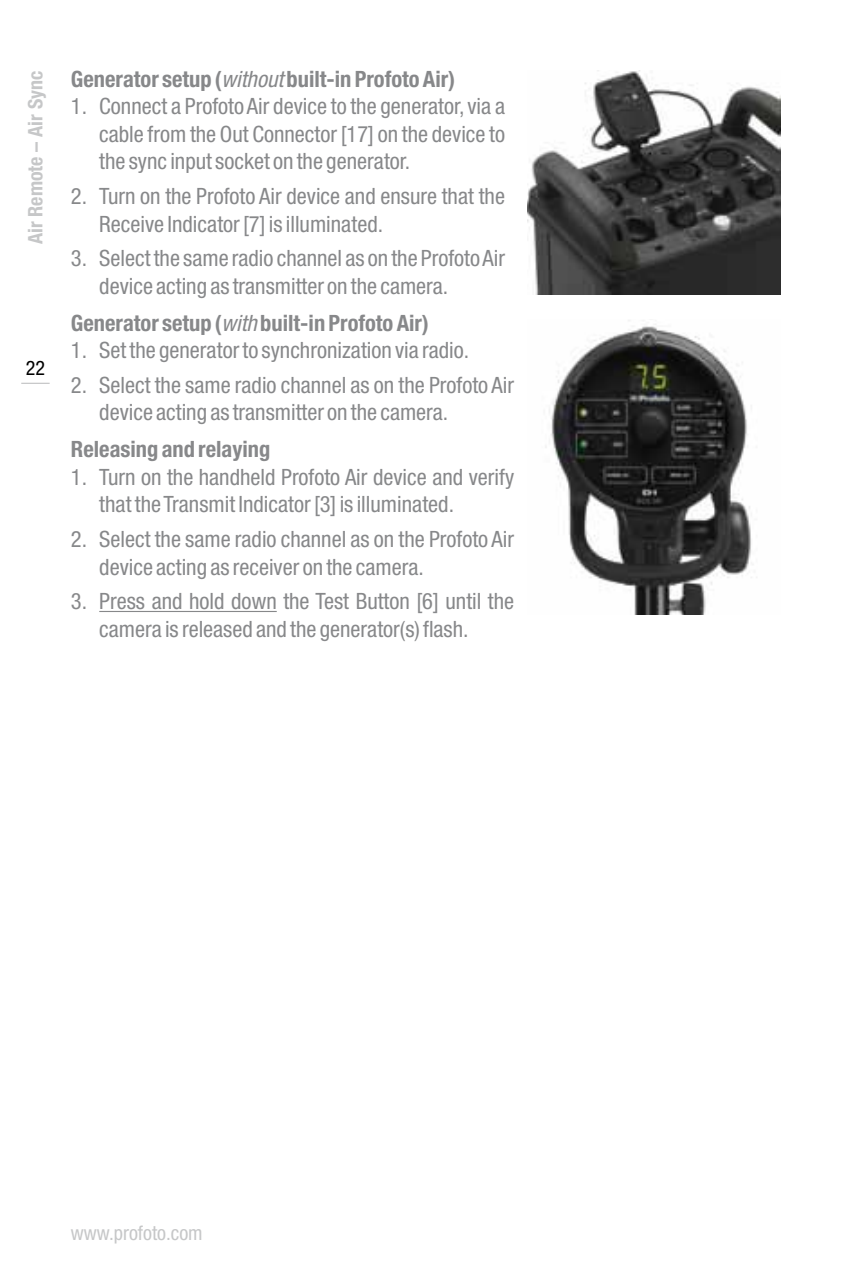
<style>
.page{position:relative;width:851px;height:1276px;background:#fff}
.page>*{position:absolute;margin:0;border:0;box-sizing:border-box;transform-origin:0 0}
.t1{font:condensed 22.5px/27.5px "Helvetica Neue LT Std";color:#87888a}
.t2{font:700 condensed 22.5px "Helvetica Neue LT Std";color:#87888a}
.t3{font:700 condensed 20px "Helvetica Neue LT Std";color:#c6c7c8}
.t4{font:condensed 20px "Helvetica Neue LT Std";color:#c6c7c8}
.t5{font:condensed 20px "Helvetica Neue LT Std";color:#000}
.s1{font-weight:400;font-style:italic}
</style>
<div class="page">
<svg style="left:21px;top:383px;width:29px;height:1px"></svg>
<hr style="left:99px;top:611px;width:178px;height:1px;background:#87888a">
<img style="left:527px;top:71px;width:253px;height:223px">
<img style="left:545px;top:320px;width:208px;height:295px">
<p class="t3" style="left:23px;top:244px;width:175px;rotate:-90deg">Air Remote – Air Sync</p>
<p class="t5" style="left:26px;top:356px;width:21px">22</p>
<p class="t2" style="left:71px;top:65px;width:385px">Generator setup (<span class="s1">without</span> built-in Profoto Air)</p>
<p class="t1" style="left:99px;top:93px;width:407px;text-align:justify;text-indent:-28px">1. Connect a Profoto Air device to the generator, via a cable from the Out Connector [17] on the device to the sync input socket on the generator.</p>
<p class="t1" style="left:99px;top:182px;width:407px;text-indent:-28px">2. Turn on the Profoto Air device and ensure that the<br>Receive Indicator [7] is illuminated.</p>
<p class="t1" style="left:99px;top:244px;width:407px;text-indent:-28px">3. Select the same radio channel as on the Profoto Air device acting as transmitter on the camera.</p>
<p class="t2" style="left:71px;top:309px;width:359px">Generator setup (<span class="s1">with</span> built-in Profoto Air)</p>
<p class="t1" style="left:71px;top:336px;width:400px">1. Set the generator to synchronization via radio.</p>
<p class="t1" style="left:99px;top:371px;width:416px;text-indent:-28px">2. Select the same radio channel as on the Profoto Air device acting as transmitter on the camera.</p>
<p class="t2" style="left:71px;top:436px;width:201px">Releasing and relaying</p>
<p class="t1" style="left:99px;top:463px;width:416px;text-indent:-28px">1. Turn on the handheld Profoto Air device and verify that the Transmit Indicator [3] is illuminated.</p>
<p class="t1" style="left:99px;top:525px;width:416px;text-indent:-28px">2. Select the same radio channel as on the Profoto Air device acting as receiver on the camera.</p>
<p class="t1" style="left:99px;top:587px;width:416px;text-indent:-28px">3. Press and hold down the Test Button [6] until the camera is released and the generator(s) flash.</p>
<p class="t4" style="left:71px;top:1221px;width:133px">www.profoto.com</p>
</div>
